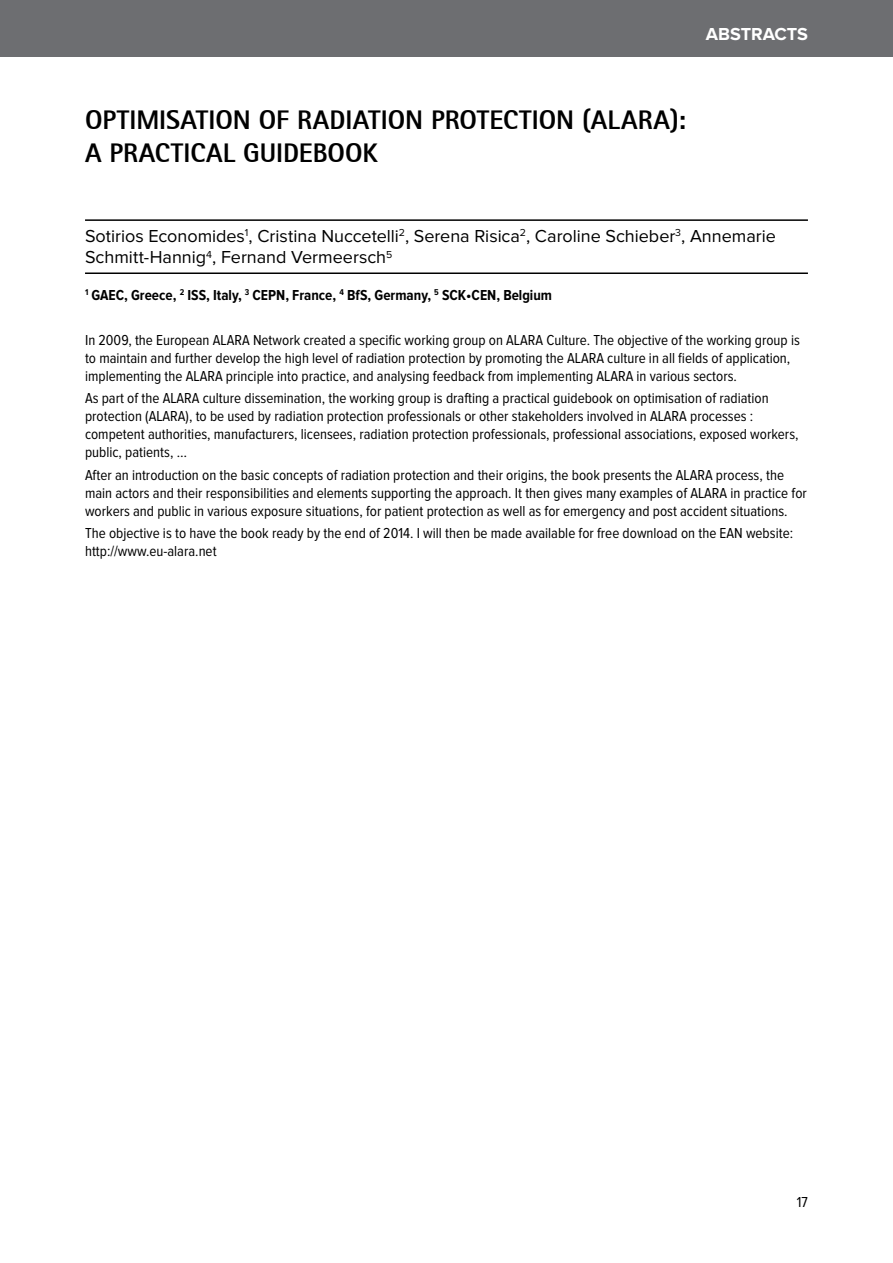
<style>
.page{position:relative;width:893px;height:1263px;background:#fff}
.page>*{position:absolute;margin:0;border:0;box-sizing:border-box;transform-origin:0 0}
.t1{font:27px "AT Rot San Ser Ext Bol";color:#000}
.t2{font:18px/21.6px "Proxima Nova";color:#000}
.t3{font:700 18px "Proxima Nova";color:#fff}
.t4{font:15px/18px "Proxima Nova Cond";color:#000}
.t5{font:700 15px "Proxima Nova Cond";color:#000}
</style>
<div class="page">
<div style="left:0;top:0;width:893px;height:57px;background:#6d6e71"></div>
<hr style="left:85px;top:219px;width:723px;height:2px;background:#000">
<hr style="left:85px;top:272px;width:723px;height:2px;background:#000">
<p class="t3" style="left:706px;top:26px;width:104px">ABSTRACTS</p>
<h1 class="t1" style="left:85px;top:103px;width:32px">OPTIMISATIO</h1>
<h1 class="t1" style="left:233px;top:103px;width:126px">N OF RADIATIO</h1>
<h1 class="t1" style="left:405px;top:103px;width:41px">N PROTECTIO</h1>
<h1 class="t1" style="left:556px;top:103px;width:131px">N (ALARA):</h1>
<h1 class="t1" style="left:85px;top:135px;width:40px">A PRACTICAL</h1>
<h1 class="t1" style="left:243px;top:135px;width:73px">GUIDEBOOK</h1>
<p class="t2" style="left:85px;top:226px;width:692px">Sotirios Economides<sup>1</sup>, Cristina N uccetelli<sup>2</sup>, Serena Risica<sup>2</sup>, Caroline Schieber<sup>3</sup>, Annemarie<br>Schmitt-Hannig<sup>4</sup>, Fernand Vermeersch<sup>5</sup></p>
<p class="t5" style="left:85px;top:288px;width:468px"><sup>1</sup> GAEC, Greece, <sup>2</sup> ISS, Italy, <sup>3</sup> CEPN, France, <sup>4</sup> BfS, Germany, <sup>5</sup> SCK•CEN, Belgium</p>
<p class="t4" style="left:85px;top:331px;width:716px">In 2009, the European ALARA Network created a specific working group on ALARA Culture. The objective of the working group is to maintain and further develop the high level of radiation protection by promoting the ALARA culture in all fields of application, implementing the ALARA principle into practice, and analysing feedback from implementing ALARA in various sectors.</p>
<p class="t4" style="left:85px;top:390px;width:715px">As part of the ALARA culture dissemination, the working group is drafting a practical guidebook on optimisation of radiation protection (ALARA), to be used by radiation protection professionals or other stakeholders involved in ALARA processes : competent authorities, manufacturers, licensees, radiation protection professionals, professional associations, exposed workers, public, patients, …</p>
<p class="t4" style="left:85px;top:466px;width:723px">After an introduction on the basic concepts of radiation protection and their origins, the book presents the ALARA process, the main actors and their responsibilities and elements supporting the approach. It then gives many examples of ALARA in practice for workers and public in various exposure situations, for patient protection as well as for emergency and post accident situations.</p>
<p class="t4" style="left:85px;top:525px;width:710px">The objective is to have the book ready by the end of 2014. I will then be made available for free download on the EAN website: http://www.eu-alara.net</p>
<p class="t4" style="left:797px;top:1193px;width:13px">17</p>
</div>
